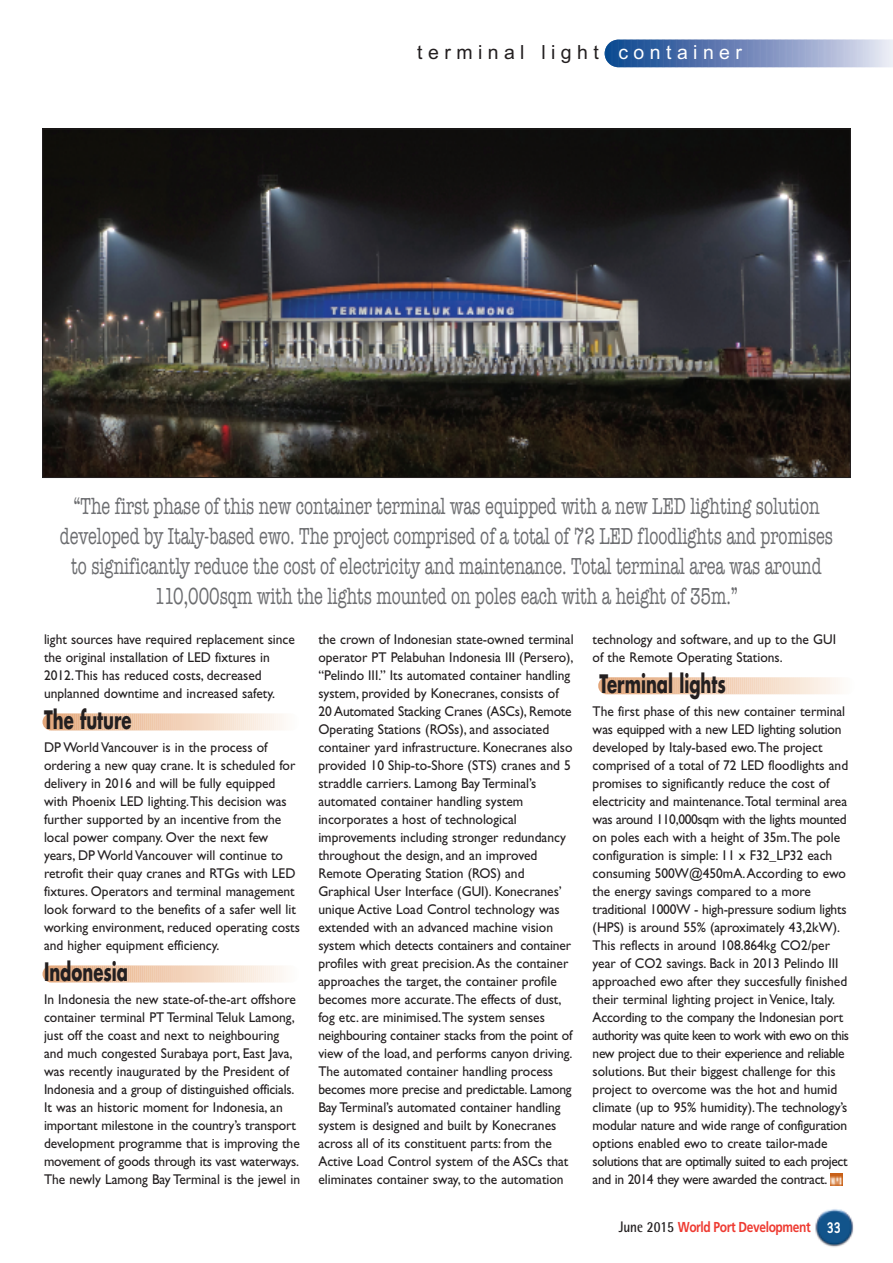
<style>
.page{position:relative;width:893px;height:1263px;background:#fff}
.page>*{position:absolute;margin:0;border:0;box-sizing:border-box;transform-origin:0 0}
.t1{font:700 24.75px "Futura";color:#231f20;scale:.67 1}
.t2{font:23.85px/30px "American Typewriter";color:#6c6d70;text-align:center;scale:.69 1}
.t3{font:19.5px "Arial";letter-spacing:.28em;color:#231f20}
.t4{font:700 14.4px "Frutiger";letter-spacing:-.035em;color:#ee3b32;scale:.83 1}
.t5{font:14.1px/18px "Gill Sans";color:#231f20;scale:.95 1}
.s1{color:#fff}
.s2{font-family:"Rotis Semi Sans";font-size:15.3px;color:#231f20}
.s3{font-family:"Saturday Sans ICG";font-size:16.2px;color:#fff}
</style>
<div class="page">
<img style="left:815px;top:1209px;width:39px;height:38px">
<svg style="left:605px;top:40px;width:288px;height:27px;background:#7890be"></svg>
<svg style="left:830px;top:1173px;width:12px;height:12px"></svg>
<img style="left:45px;top:131px;width:803px;height:345px">
<svg style="left:43px;top:713px;width:241px;height:17px;background:#f0d0b8"></svg>
<svg style="left:43px;top:965px;width:241px;height:17px;background:#f1d1b8"></svg>
<svg style="left:598px;top:677px;width:242px;height:17px;background:#f0d0b7"></svg>
<h3 class="t3" style="left:417px;top:40px;width:326px">terminal light <span class="s1">container</span></h3>
<p class="t2" style="left:60px;top:491px;width:1122px">“The first phase of this new container terminal was equipped with a new LED lighting solution developed by Italy-based ewo. The project comprised of a total of 72 LED floodlights and promises to significantly reduce the cost of electricity and maintenance. Total terminal area was around 110,000sqm with the lights mounted on poles each with a height of 35m.”</p>
<p class="t5" style="left:44px;top:632px;width:266px">light sources have required replacement since the original installation of LED fixtures in 2012.This has reduced costs, decreased unplanned downtime and increased safety.</p>
<h1 class="t1" style="left:44px;top:708px;width:132px">The future</h1>
<p class="t5" style="left:44px;top:740px;width:271px">DP World Vancouver is in the process of ordering a new quay crane. It is scheduled for delivery in 2016 and will be fully equipped with Phoenix LED lighting.This decision was further supported by an incentive from the local power company. Over the next few years, DP World Vancouver will continue to retrofit their quay cranes and RTGs with LED fixtures. Operators and terminal management look forward to the benefits of a safer well lit working environment, reduced operating costs and higher equipment efficiency.</p>
<h1 class="t1" style="left:44px;top:960px;width:127px">Indonesia</h1>
<p class="t5" style="left:44px;top:992px;width:271px">In Indonesia the new state-of-the-art offshore container terminal PT Terminal Teluk Lamong, just off the coast and next to neighbouring and much congested Surabaya port, East Java, was recently inaugurated by the President of Indonesia and a group of distinguished officials.<br>It was an historic moment for Indonesia, an important milestone in the country’s transport development programme that is improving the movement of goods through its vast waterways.<br>The newly Lamong Bay Terminal is the jewel in</p>
<p class="t5" style="left:318px;top:632px;width:270px">the crown of Indonesian state-owned terminal operator PT Pelabuhan Indonesia III (Persero), “Pelindo III.” Its automated container handling system, provided by Konecranes, consists of 20 Automated Stacking Cranes (ASCs), Remote Operating Stations (ROSs), and associated container yard infrastructure. Konecranes also provided 10 Ship-to-Shore (STS) cranes and 5 straddle carriers. Lamong Bay Terminal’s automated container handling system incorporates a host of technological improvements including stronger redundancy throughout the design, and an improved Remote Operating Station (ROS) and Graphical User Interface (GUI). Konecranes’ unique Active Load Control technology was extended with an advanced machine vision system which detects containers and container profiles with great precision.As the container approaches the target, the container profile becomes more accurate.The effects of dust, fog etc. are minimised.The system senses neighbouring container stacks from the point of view of the load, and performs canyon driving.<br>The automated container handling process becomes more precise and predictable. Lamong Bay Terminal’s automated container handling system is designed and built by Konecranes across all of its constituent parts: from the Active Load Control system of the ASCs that eliminates container sway, to the automation</p>
<p class="t5" style="left:593px;top:632px;width:258px">technology and software, and up to the GUI of the Remote Operating Stations.</p>
<h1 class="t1" style="left:600px;top:672px;width:190px">Terminal lights</h1>
<p class="t5" style="left:593px;top:704px;width:271px">The first phase of this new container terminal was equipped with a new LED lighting solution developed by Italy-based ewo.The project comprised of a total of 72 LED floodlights and promises to significantly reduce the cost of electricity and maintenance.Total terminal area was around 110,000sqm with the lights mounted on poles each with a height of 35m.The pole configuration is simple: 11 x F32_LP32 each consuming 500W@450mA.According to ewo the energy savings compared to a more traditional 1000W - high-pressure sodium lights (HPS) is around 55% (aproximately 43,2kW).<br>This reflects in around 108.864kg CO2/per year of CO2 savings. Back in 2013 Pelindo III approached ewo after they succesfully finished their terminal lighting project in Venice, Italy.<br>According to the company the Indonesian port authority was quite keen to work with ewo on this new project due to their experience and reliable solutions. But their biggest challenge for this project to overcome was the hot and humid climate (up to 95% humidity).The technology’s modular nature and wide range of configuration options enabled ewo to create tailor-made solutions that are optimally suited to each project and in 2014 they were awarded the contract.</p>
<p class="t4" style="left:619px;top:1221px;width:269px"><span class="s2">June 2015</span> World Port Development <span class="s3">33</span></p>
</div>
